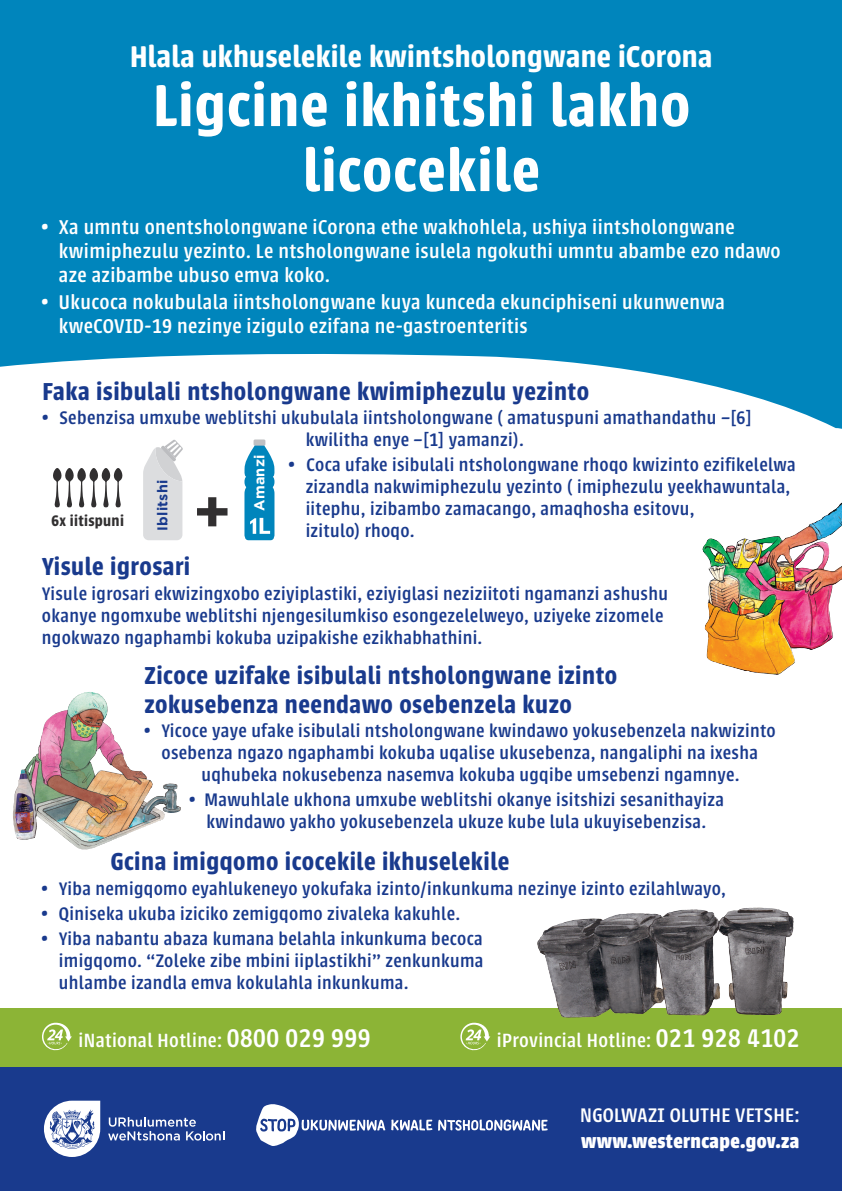
<style>
.page{position:relative;width:842px;height:1191px;background:#0085bc}
.page>*{position:absolute;margin:0;border:0;box-sizing:border-box;transform-origin:0 0}
.Poster_Heading{font:600 65px/65px "Urbana";letter-spacing:.02em;color:#fff;text-align:center}
.sub_heading{font:600 33px "Urbana";letter-spacing:.01em;color:#fff}
.heading_BLUE{font:600 27px/29px "Urbana";letter-spacing:.02em;color:#193a8d}
.t1{font:500 22px/24px "Urbana";letter-spacing:.02em;color:#fff}
.t2{font:700 21.7px "Urbana";letter-spacing:.02em;color:#fff}
.t3{font:500 21.7px "Urbana";letter-spacing:.02em;color:#fff}
.t4{font:500 21.1px "Urbana";letter-spacing:.02em;color:#fff}
.body_BLUE{font:500 20px/22px "Urbana";letter-spacing:.02em;color:#193a8d}
.body_WHITE{font:600 16.8px "Urbana";letter-spacing:.02em;color:#312f30}
.t5{font:700 14.4px "Gotham";letter-spacing:.02em;color:#fff}
.t6{font:700 14.2px "Gotham";letter-spacing:.015em;color:#193a8d}
.s1{font-size:21px}
.s2{font-size:28.1px}
</style>
<div class="page">
<div style="left:0;top:354px;width:842px;height:654px;background:#fff"></div>
<img style="left:701px;top:502px;width:141px;height:173px">
<img style="left:13px;top:692px;width:76px;height:137px">
<div style="left:0;top:1008px;width:842px;height:183px;background:#8cb436"></div>
<svg style="left:460px;top:1022px;width:30px;height:29px"></svg>
<svg style="left:42px;top:1022px;width:30px;height:29px"></svg>
<div style="left:0;top:1067px;width:842px;height:124px;background:#193a8d"></div>
<svg style="left:44px;top:1100px;width:181px;height:57px"></svg>
<svg style="left:391px;top:1119px;width:41px;height:11px"></svg>
<svg style="left:438px;top:1119px;width:110px;height:11px"></svg>
<svg style="left:256px;top:1104px;width:129px;height:42px"></svg>
<img style="left:537px;top:907px;width:220px;height:48px">
<svg style="left:53px;top:468px;width:70px;height:39px;background:#b9b9b9"></svg>
<svg style="left:143px;top:439px;width:40px;height:101px;background:#dfdfe1"></svg>
<svg style="left:197px;top:497px;width:31px;height:29px"></svg>
<div style="left:254px;top:439px;width:11px;height:6px;background:#bfc0c3"></div>
<svg style="left:244px;top:444px;width:31px;height:96px"></svg>
<p class="sub_heading" style="left:130px;top:38px;width:584px">Hlala ukhuselekile kwintsholongwane iCorona</p>
<p class="Poster_Heading" style="left:153px;top:74px;width:538px">Ligcine ikhitshi lakho licocekile</p>
<p class="t1" style="left:59px;top:215px;width:723px;text-indent:-17px">• Xa umntu onentsholongwane iCorona ethe wakhohlela, ushiya iintsholongwane kwimiphezulu yezinto. Le ntsholongwane isulela ngokuthi umntu abambe ezo ndawo aze azibambe ubuso emva koko.</p>
<p class="t1" style="left:59px;top:290px;width:667px;text-indent:-17px">• Ukucoca nokubulala iintsholongwane kuya kunceda ekunciphiseni ukunwenwa kweCOVID-19 nezinye izigulo ezifana ne-gastroenteritis</p>
<p class="heading_BLUE" style="left:43px;top:377px;width:548px">Faka isibulali ntsholongwane kwimiphezulu yezinto</p>
<p class="body_BLUE" style="left:306px;top:407px;width:447px;text-indent:-263px">• Sebenzisa umxube weblitshi ukubulala iintsholongwane ( amatuspuni amathandathu –[6] kwilitha enye –[1] yamanzi).</p>
<p class="body_BLUE" style="left:306px;top:454px;width:492px;text-indent:-17px">• Coca ufake isibulali ntsholongwane rhoqo kwizinto ezifikelelwa zizandla nakwimiphezulu yezinto ( imiphezulu yeekhawuntala, iitephu, izibambo zamacango, amaqhosha esitovu,<br>izitulo) rhoqo.</p>
<p class="t5" style="left:251px;top:511px;width:58px;rotate:-90deg">Amanzi</p>
<p class="t6" style="left:154px;top:531px;width:52px;rotate:-90deg">Iblitshi</p>
<p class="body_WHITE" style="left:51px;top:511px;width:74px">6x iitispuni</p>
<p class="heading_BLUE" style="left:42px;top:552px;width:150px">Yisule igrosari</p>
<p class="body_BLUE" style="left:42px;top:582px;width:627px">Yisule igrosari ekwizingxobo eziyiplastiki, eziyiglasi neziziitoti ngamanzi ashushu okanye ngomxube weblitshi njengesilumkiso esongezelelweyo, uziyeke zizomele ngokwazo ngaphambi kokuba uzipakishe ezikhabhathini.</p>
<p class="heading_BLUE" style="left:144px;top:661px;width:474px">Zicoce uzifake isibulali ntsholongwane izinto zokusebenza neendawo osebenzela kuzo</p>
<p class="body_BLUE" style="left:144px;top:720px;width:633px">• Yicoce yaye ufake isibulali ntsholongwane kwindawo yokusebenzela nakwizinto</p>
<p class="body_BLUE" style="left:161px;top:742px;width:598px">osebenza ngazo ngaphambi kokuba uqalise ukusebenza, nangaliphi na ixesha</p>
<p class="body_BLUE" style="left:201px;top:764px;width:540px">uqhubeka nokusebenza nasemva kokuba ugqibe umsebenzi ngamnye.</p>
<p class="body_BLUE" style="left:189px;top:789px;width:536px;text-align:center">• Mawuhlale ukhona umxube weblitshi okanye isitshizi sesanithayiza kwindawo yakho yokusebenzela ukuze kube lula ukuyisebenzisa.</p>
<p class="heading_BLUE" style="left:111px;top:847px;width:400px">Gcina imigqomo icocekile ikhuselekile</p>
<p class="body_BLUE" style="left:42px;top:877px;width:685px">• Yiba nemigqomo eyahlukeneyo yokufaka izinto/inkunkuma nezinye izinto ezilahlwayo,</p>
<p class="body_BLUE" style="left:42px;top:902px;width:420px">• Qiniseka ukuba iziciko zemigqomo zivaleka kakuhle.</p>
<p class="body_BLUE" style="left:59px;top:927px;width:426px;text-align:justify;text-indent:-17px">• Yiba nabantu abaza kumana belahla inkunkuma becoca imigqomo. “Zoleke zibe mbini iiplastikhi” zenkunkuma uhlambe izandla emva kokulahla inkunkuma.</p>
<p class="t4" style="left:79px;top:1028px;width:293px">iNational Hotline<span class="s1">:</span> <span class="s2">0800 029 999</span></p>
<p class="t4" style="left:497px;top:1028px;width:304px">iProvincial Hotline<span class="s1">:</span> <span class="s2">021 928 4102</span></p>
<p class="t3" style="left:580px;top:1103px;width:221px">NGOLWAZI OLUTHE VETSHE:</p>
<p class="t2" style="left:581px;top:1129px;width:220px">www.westerncape.gov.za</p>
</div>
